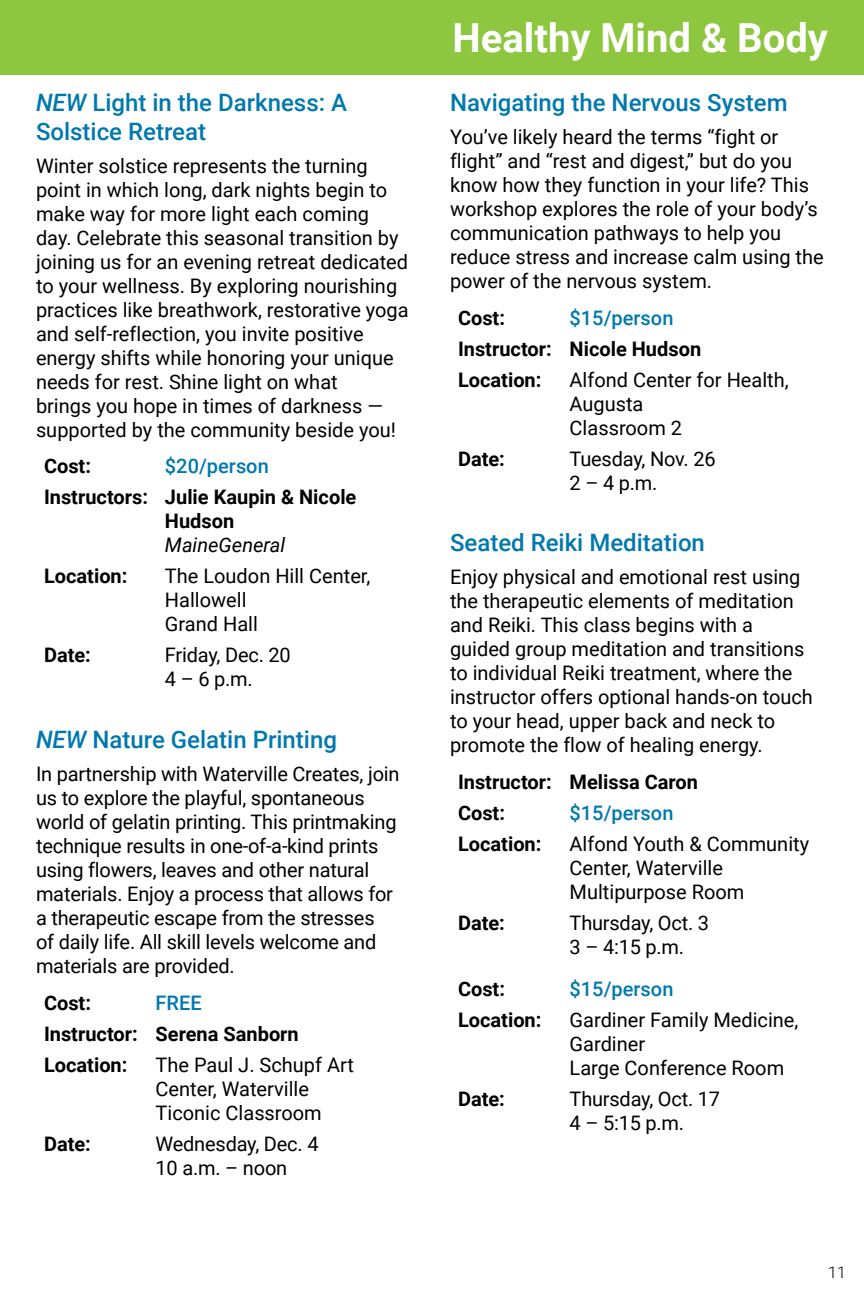
<style>
.page{position:relative;width:864px;height:1296px;background:#fff}
.page>*{position:absolute;margin:0;border:0;box-sizing:border-box;transform-origin:0 0}
.Section{font:700 40px "Roboto";color:#fff}
.TOC_Subsection{font:500 24px/28.8px "Roboto";color:#0078ae}
.Body{font:20px/24px "Roboto";color:#000}
.Body-2{font:700 20px/24px "Roboto";color:#000}
.Body-3{font:500 20px "Roboto";color:#0078ae}
.t1{font:300 16px "Roboto";color:#000}
.s1{font-style:italic}
.s2{font-weight:400;font-style:italic}
</style>
<div class="page">
<div style="left:0;top:0;width:864px;height:75px;background:#8dc63f"></div>
<p class="TOC_Subsection" style="left:36px;top:87px;width:313px"><span class="s1">NEW</span> Light in the Darkness: A<br>Solstice Retreat</p>
<p class="Body" style="left:36px;top:153px;width:374px">Winter solstice represents the turning point in which long, dark nights begin to make way for more light each coming<br>day. Celebrate this seasonal transition by joining us for an evening retreat dedicated to your wellness. By exploring nourishing practices like breathwork, restorative yoga and self-reflection, you invite positive energy shifts while honoring your unique needs for rest. Shine light on what<br>brings you hope in times of darkness — supported by the community beside you!</p>
<p class="Body-2" style="left:44px;top:454px;width:49px">Cost:</p>
<p class="Body-3" style="left:165px;top:452px;width:105px">$20/person</p>
<p class="Body-2" style="left:44px;top:485px;width:105px">Instructors:</p>
<p class="Body-2" style="left:165px;top:485px;width:193px">Julie Kaupin &amp; Nicole<br>Hudson<br><span class="s2">MaineGeneral</span></p>
<p class="Body-2" style="left:44px;top:564px;width:85px">Location:</p>
<p class="Body" style="left:165px;top:564px;width:207px">The Loudon Hill Center,<br>Hallowell<br>Grand Hall</p>
<p class="Body-2" style="left:44px;top:643px;width:48px">Date:</p>
<p class="Body" style="left:165px;top:643px;width:127px">Friday, Dec. 20<br>4 – 6 p.m.</p>
<p class="TOC_Subsection" style="left:36px;top:725px;width:302px"><span class="s1">NEW</span> Nature Gelatin Printing</p>
<p class="Body" style="left:36px;top:762px;width:365px">In partnership with Waterville Creates, join us to explore the playful, spontaneous world of gelatin printing. This printmaking technique results in one-of-a-kind prints using flowers, leaves and other natural materials. Enjoy a process that allows for a therapeutic escape from the stresses<br>of daily life. All skill levels welcome and materials are provided.</p>
<p class="Body-2" style="left:44px;top:990px;width:49px">Cost:</p>
<p class="Body-3" style="left:156px;top:989px;width:48px">FREE</p>
<p class="Body-2" style="left:44px;top:1021px;width:95px">Instructor:</p>
<p class="Body-2" style="left:156px;top:1021px;width:145px">Serena Sanborn</p>
<p class="Body-2" style="left:44px;top:1052px;width:85px">Location:</p>
<p class="Body" style="left:156px;top:1052px;width:200px">The Paul J. Schupf Art<br>Center, Waterville<br>Ticonic Classroom</p>
<p class="Body-2" style="left:44px;top:1131px;width:48px">Date:</p>
<p class="Body" style="left:156px;top:1131px;width:165px">Wednesday, Dec. 4<br>10 a.m. – noon</p>
<p class="Section" style="left:453px;top:10px;width:377px">Healthy Mind &amp; Body</p>
<p class="TOC_Subsection" style="left:450px;top:87px;width:339px">Navigating the Nervous System</p>
<p class="Body" style="left:450px;top:124px;width:375px">You’ve likely heard the terms “fight or flight” and “rest and digest,” but do you know how they function in your life? This workshop explores the role of your body’s communication pathways to help you reduce stress and increase calm using the power of the nervous system.</p>
<p class="Body-2" style="left:458px;top:305px;width:49px">Cost:</p>
<p class="Body-3" style="left:570px;top:304px;width:105px">$15/person</p>
<p class="Body-2" style="left:458px;top:336px;width:95px">Instructor:</p>
<p class="Body-2" style="left:570px;top:336px;width:133px">Nicole Hudson</p>
<p class="Body-2" style="left:458px;top:367px;width:85px">Location:</p>
<p class="Body" style="left:570px;top:367px;width:221px">Alfond Center for Health,<br>Augusta<br>Classroom 2</p>
<p class="Body-2" style="left:458px;top:446px;width:48px">Date:</p>
<p class="Body" style="left:570px;top:446px;width:148px">Tuesday, Nov. 26<br>2 – 4 p.m.</p>
<p class="TOC_Subsection" style="left:450px;top:527px;width:257px">Seated Reiki Meditation</p>
<p class="Body" style="left:450px;top:564px;width:364px">Enjoy physical and emotional rest using the therapeutic elements of meditation and Reiki. This class begins with a guided group meditation and transitions to individual Reiki treatment, where the instructor offers optional hands-on touch to your head, upper back and neck to promote the flow of healing energy.</p>
<p class="Body-2" style="left:458px;top:769px;width:95px">Instructor:</p>
<p class="Body-2" style="left:570px;top:769px;width:130px">Melissa Caron</p>
<p class="Body-2" style="left:458px;top:800px;width:49px">Cost:</p>
<p class="Body-3" style="left:570px;top:798px;width:105px">$15/person</p>
<p class="Body-2" style="left:458px;top:831px;width:85px">Location:</p>
<p class="Body" style="left:570px;top:831px;width:241px">Alfond Youth &amp; Community<br>Center, Waterville<br>Multipurpose Room</p>
<p class="Body-2" style="left:458px;top:910px;width:48px">Date:</p>
<p class="Body" style="left:570px;top:910px;width:141px">Thursday, Oct. 3<br>3 – 4:15 p.m.</p>
<p class="Body-2" style="left:458px;top:976px;width:49px">Cost:</p>
<p class="Body-3" style="left:570px;top:974px;width:105px">$15/person</p>
<p class="Body-2" style="left:458px;top:1007px;width:85px">Location:</p>
<p class="Body" style="left:570px;top:1007px;width:230px">Gardiner Family Medicine,<br>Gardiner<br>Large Conference Room</p>
<p class="Body-2" style="left:458px;top:1086px;width:48px">Date:</p>
<p class="Body" style="left:570px;top:1086px;width:152px">Thursday, Oct. 17<br>4 – 5:15 p.m.</p>
<p class="t1" style="left:828px;top:1261px;width:19px">11</p>
</div>
